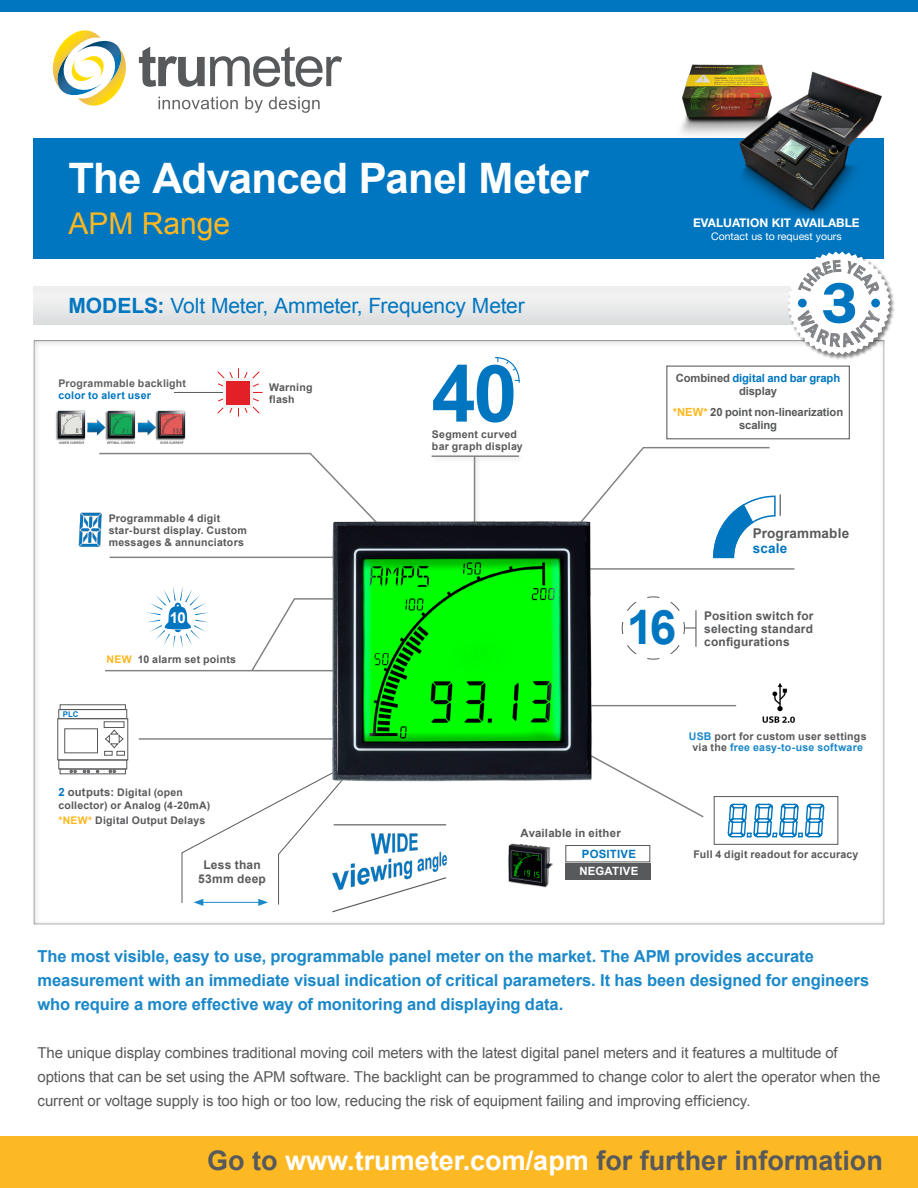
<style>
.page{position:relative;width:918px;height:1188px;background:#fff}
.page>*{position:absolute;margin:0;border:0;box-sizing:border-box;transform-origin:0 0}
.t1{font:700 79.2px "Arial";color:#0076c0}
.t2{font:700 47.55px "Arial";color:#0076c0}
.t3{font:700 42px "Arial";letter-spacing:-.015em;color:#fff}
.t4{font:30px "Arial";color:#fdb721}
.t5{font:700 27px "Arial";color:#58595b}
.t6{font:21px "Arial";letter-spacing:-.005em;color:#0076c0}
.t7{font:700 16.5px/24px "Arial";letter-spacing:-.005em;color:#1a88c9}
.t8{font:15px/24px "Arial";letter-spacing:-.005em;color:#58595b}
.t9{font:700 15px "Arial";color:#fff}
.t10{font:700 13.5px "Arial";letter-spacing:.015em;color:#58595b}
.t11{font:700 13.5px "Arial";letter-spacing:.015em;color:#0076c0}
.t12{font:700 12px/13.2px "Arial";letter-spacing:.02em;color:#58595b;text-align:justify}
.t13{font:12px "Helvetica Neue LT 75 Bd";color:#fff}
.t14{font:700 11.4px "Arial";letter-spacing:.02em;color:#58595b}
.t15{font:700 11.4px "Arial";letter-spacing:.02em;color:#0076c0}
.t16{font:700 11.4px "Arial";letter-spacing:.015em;color:#fff}
.t17{font:700 11.25px/13.2px "Arial";letter-spacing:-.01em;color:#58595b;text-align:center}
.t18{font:700 11.25px/13.2px "Arial";letter-spacing:-.01em;color:#0076c0;text-align:center}
.t19{font:700 10.65px/11.7px "Arial";letter-spacing:.02em;color:#58595b}
.t20{font:700 10.65px "Arial";letter-spacing:.02em;color:#606163}
.t21{font:700 10.65px "Arial";letter-spacing:.02em;color:#0076c0}
.t22{font:700 10.5px/13px "Arial";letter-spacing:.025em;color:#58595b}
.t23{font:10.5px "Helvetica Neue LT 55 Rm";color:#fff}
.t24{font:700 7.95px "Arial";color:#0076c0}
.s1{font-weight:700}
.s2{color:#fdb71e}
.s3{font-size:11.25px;color:#0076c0}
.s4{font-size:11.25px}
.s5{color:#58595b}
.s6{color:#1a88c9}
.s7{color:#fff}
</style>
<div class="page">
<div style="left:0;top:0;width:918px;height:11px;background:#0076c0"></div>
<svg style="left:52px;top:30px;width:290px;height:83px"></svg>
<div style="left:0;top:1137px;width:918px;height:51px;background:#fdb924"></div>
<div style="left:34px;top:287px;width:850px;height:38px;background:linear-gradient(to bottom,#f6f6f6,#dddfdf)"></div>
<div style="left:34px;top:138px;width:850px;height:121px;background:#0076c0"></div>
<svg style="left:495px;top:357px;width:25px;height:26px"></svg>
<svg style="left:728px;top:804px;width:96px;height:33px"></svg>
<div style="left:714px;top:796px;width:124px;height:49px;border:1px solid #58595b"></div>
<svg style="left:627px;top:596px;width:69px;height:64px"></svg>
<hr style="left:226px;top:392px;width:37px;height:1px;background:#e31f27">
<hr style="left:238px;top:368px;width:1px;height:49px;background:#e31f27">
<svg style="left:217px;top:371px;width:44px;height:43px"></svg>
<hr style="left:174px;top:392px;width:49px;height:1px;background:#58595b">
<div style="left:223px;top:378px;width:30px;height:30px;background:#f1f1f1"></div>
<div style="left:227px;top:381px;width:23px;height:24px;background:#e31f27"></div>
<img style="left:78px;top:512px;width:24px;height:35px">
<svg style="left:181px;top:793px;width:266px;height:120px"></svg>
<img style="left:332px;top:830px;width:115px;height:63px">
<img style="left:762px;top:683px;width:33px;height:40px">
<svg style="left:98px;top:452px;width:265px;height:78px"></svg>
<hr style="left:110px;top:557px;width:257px;height:1px;background:#808285">
<hr style="left:105px;top:670px;width:249px;height:1px;background:#808285">
<svg style="left:250px;top:598px;width:44px;height:74px"></svg>
<hr style="left:139px;top:738px;width:198px;height:2px;background:#808285">
<svg style="left:624px;top:773px;width:80px;height:45px"></svg>
<hr style="left:574px;top:568px;width:220px;height:2px;background:#808285">
<hr style="left:580px;top:705px;width:156px;height:1px;background:#808285">
<div style="left:429px;top:453px;width:96px;height:10px;background:#f8f8f8"></div>
<hr style="left:432px;top:455px;width:87px;height:2px;background:#808285">
<div style="left:471px;top:454px;width:10px;height:119px;background:#000;opacity:.15"></div>
<hr style="left:474px;top:457px;width:1px;height:110px;background:#808285">
<img style="left:55px;top:410px;width:131px;height:34px">
<div style="left:57px;top:718px;width:71px;height:42px;border:1px solid #58595b"></div>
<div style="left:58px;top:709px;width:69px;height:10px;border:1px solid #58595b"></div>
<div style="left:58px;top:760px;width:69px;height:9px;border:1px solid #58595b"></div>
<div style="left:60px;top:704px;width:66px;height:6px;border:1px solid #58595b"></div>
<div style="left:60px;top:769px;width:66px;height:5px;border:1px solid #58595b"></div>
<div style="left:117px;top:751px;width:8px;height:5px;border:1px solid #58595b"></div>
<div style="left:104px;top:751px;width:9px;height:5px;border:1px solid #58595b"></div>
<div style="left:64px;top:728px;width:34px;height:25px;border:1px solid #58595b"></div>
<div style="left:104px;top:721px;width:20px;height:7px;border:1px solid #58595b"></div>
<svg style="left:105px;top:729px;width:19px;height:20px"></svg>
<svg style="left:70px;top:770px;width:7px;height:3px"></svg>
<svg style="left:83px;top:770px;width:7px;height:3px"></svg>
<svg style="left:109px;top:770px;width:7px;height:3px"></svg>
<img style="left:294px;top:507px;width:330px;height:309px">
<div style="left:565px;top:863px;width:85px;height:17px;background:#58595b"></div>
<div style="left:565px;top:845px;width:85px;height:17px;border:1px solid #58595b"></div>
<img style="left:508px;top:843px;width:45px;height:45px">
<svg style="left:147px;top:586px;width:62px;height:62px"></svg>
<div style="left:787px;top:251px;width:108px;height:108px;background:#000;opacity:.5"></div>
<div style="left:666px;top:366px;width:184px;height:73px;border:1px solid #58595b"></div>
<img style="left:681px;top:64px;width:39px;height:71px">
<img style="left:720px;top:64px;width:162px;height:152px">
<svg style="left:555px;top:447px;width:226px;height:112px"></svg>
<svg style="left:787px;top:252px;width:104px;height:103px"></svg>
<h3 class="t3" style="left:68px;top:151px;width:522px">The Advanced Panel Meter</h3>
<h3 class="t4" style="left:68px;top:204px;width:163px">APM Range</h3>
<h3 class="t6" style="left:68px;top:292px;width:458px"><span class="s1">MODELS:</span> Volt Meter, Ammeter, Frequency Meter</h3>
<p class="t20" style="left:58px;top:376px;width:129px">Programmable backlight</p>
<p class="t21" style="left:58px;top:388px;width:94px">color to alert user</p>
<p class="t19" style="left:269px;top:382px;width:45px">Warning flash</p>
<p class="t19" style="left:109px;top:513px;width:140px">Programmable 4 digit star-burst display. Custom messages &amp; annunciators</p>
<p class="t9" style="left:170px;top:608px;width:17px">10</p>
<p class="t24" style="left:63px;top:709px;width:17px">PLC</p>
<p class="t19" style="left:107px;top:654px;width:131px"><span class="s2">NEW</span> 10 alarm set points</p>
<p class="t22" style="left:58px;top:786px;width:153px"><span class="s3">2</span> <span class="s4">outputs:</span> Digital (open collector) or Analog (4-20mA)</p>
<p class="t22" style="left:58px;top:814px;width:148px"><span class="s2">*NEW*</span> Digital Output Delays</p>
<h1 class="t1" style="left:432px;top:341px;width:87px">40</h1>
<p class="t19" style="left:432px;top:429px;width:92px">Segment curved bar graph display</p>
<p class="t13" style="left:693px;top:216px;width:168px">EVALUATION KIT AVAILABLE</p>
<p class="t23" style="left:711px;top:230px;width:132px">Contact us to request yours</p>
<p class="t18" style="left:676px;top:372px;width:166px"><span class="s5">Combined</span> digital and bar graph <span class="s5">display</span></p>
<p class="t17" style="left:673px;top:406px;width:172px"><span class="s2">*NEW*</span> 20 point non-linearization scaling</p>
<p class="t10" style="left:753px;top:525px;width:98px">Programmable</p>
<p class="t11" style="left:753px;top:540px;width:36px">scale</p>
<h2 class="t2" style="left:627px;top:596px;width:51px">16</h2>
<p class="t12" style="left:704px;top:609px;width:111px">Position switch for selecting standard configurations</p>
<p class="t19" style="left:689px;top:730px;width:179px;text-align:center"><span class="s6">USB</span> port for custom user settings via the <span class="s6">free easy-to-use software</span></p>
<p class="t12" style="left:198px;top:858px;width:69px;line-height:14.4px;text-align:center">Less than<br>53mm deep</p>
<p class="t14" style="left:521px;top:825px;width:102px">Available in either</p>
<p class="t15" style="left:582px;top:846px;width:56px">POSITIVE</p>
<p class="t16" style="left:580px;top:863px;width:60px">NEGATIVE</p>
<p class="t19" style="left:694px;top:849px;width:166px">Full 4 digit readout for accuracy</p>
<p class="t7" style="left:38px;top:945px;width:833px">The most visible, easy to use, programmable panel meter on the market. The APM provides accurate measurement with an immediate visual indication of critical parameters. It has been designed for engineers who require a more effective way of monitoring and displaying data.</p>
<p class="t8" style="left:38px;top:1041px;width:844px">The unique display combines traditional moving coil meters with the latest digital panel meters and it features a multitude of options that can be set using the APM software. The backlight can be programmed to change color to alert the operator when the current or voltage supply is too high or too low, reducing the risk of equipment failing and improving efficiency.</p>
<h3 class="t5" style="left:207px;top:1142px;width:677px">Go to <span class="s7">www.trumeter.com/apm</span> for further information</h3>
</div>
